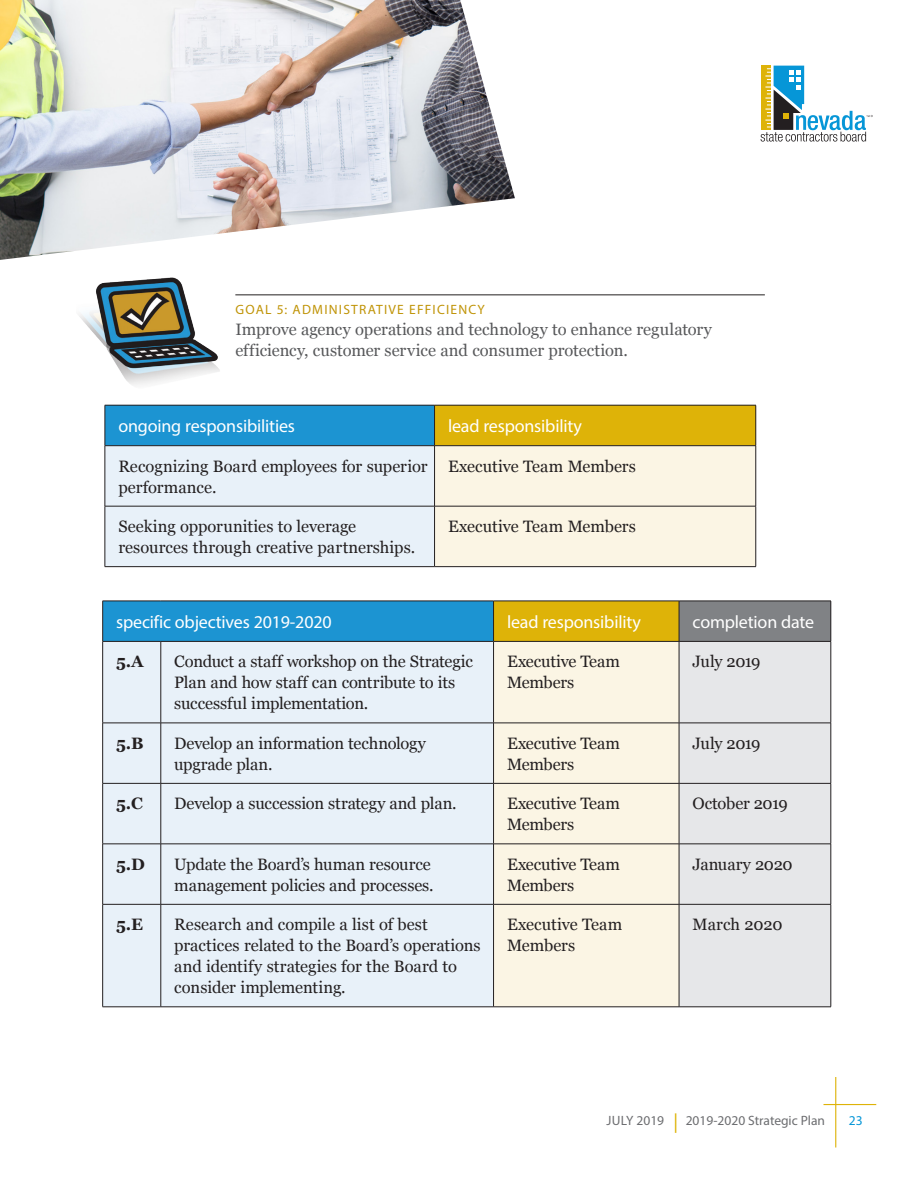
<style>
.page{position:relative;width:918px;height:1188px;background:#fff}
.page>*{position:absolute;margin:0;border:0;box-sizing:border-box;transform-origin:0 0}
.table_title{font:18px "Myriad Pro";letter-spacing:-.01em;color:#fff}
.body_text{font:16.5px/21px "Georgia";letter-spacing:-.005em;color:#231f20}
.body_text-2{font:16.5px/21px "Georgia";letter-spacing:-.005em;color:#57585a}
.body_text-3{font:16.5px "Georgia";letter-spacing:-.03em;color:#231f20}
.body_text-4{font:700 16.5px "Georgia";color:#231f20}
.t1{font:13.5px "Myriad Pro";color:#6c6d70}
.goal{font:13.5px "Myriad Pro";letter-spacing:.09em;color:#c09407}
.t2{font:13.5px "Myriad Pro";color:#0696d7}
.s1{font-size:19.5px;color:#deb308}
</style>
<div class="page">
<hr style="left:823px;top:1104px;width:53px;height:1px;background:#deb308">
<hr style="left:835px;top:1077px;width:1px;height:71px;background:#deb308">
<svg style="left:761px;top:66px;width:112px;height:76px"></svg>
<hr style="left:235px;top:294px;width:530px;height:1px;background:#231f20">
<img style="left:79px;top:277px;width:178px;height:129px">
<img style="left:0;top:0;width:515px;height:260px">
<div style="left:103px;top:601px;width:391px;height:40px;background:#1c94d2"></div>
<div style="left:494px;top:601px;width:185px;height:40px;background:#deb308"></div>
<div style="left:679px;top:601px;width:152px;height:40px;background:#808285"></div>
<div style="left:103px;top:642px;width:390px;height:365px;background:#e8f1f9"></div>
<div style="left:494px;top:642px;width:185px;height:365px;background:#fbf5e4"></div>
<div style="left:680px;top:642px;width:151px;height:365px;background:#e6e7e9"></div>
<hr style="left:102px;top:601px;width:59px;height:1px;background:#231f20">
<hr style="left:102px;top:601px;width:1px;height:40px;background:#231f20">
<hr style="left:161px;top:601px;width:333px;height:1px;background:#231f20">
<hr style="left:494px;top:601px;width:185px;height:1px;background:#231f20">
<hr style="left:493px;top:601px;width:1px;height:40px;background:#231f20">
<hr style="left:679px;top:601px;width:152px;height:1px;background:#231f20">
<hr style="left:679px;top:601px;width:1px;height:40px;background:#231f20">
<hr style="left:831px;top:601px;width:1px;height:40px;background:#231f20">
<hr style="left:102px;top:641px;width:59px;height:1px;background:#231f20">
<hr style="left:102px;top:642px;width:1px;height:81px;background:#231f20">
<hr style="left:161px;top:641px;width:333px;height:1px;background:#231f20">
<hr style="left:161px;top:642px;width:1px;height:81px;background:#231f20">
<hr style="left:494px;top:641px;width:185px;height:1px;background:#231f20">
<hr style="left:493px;top:642px;width:1px;height:81px;background:#231f20">
<hr style="left:679px;top:641px;width:152px;height:1px;background:#231f20">
<hr style="left:679px;top:642px;width:1px;height:81px;background:#231f20">
<hr style="left:831px;top:642px;width:1px;height:81px;background:#231f20">
<hr style="left:102px;top:723px;width:59px;height:1px;background:#231f20">
<hr style="left:102px;top:723px;width:1px;height:60px;background:#231f20">
<hr style="left:161px;top:723px;width:333px;height:1px;background:#231f20">
<hr style="left:161px;top:723px;width:1px;height:60px;background:#231f20">
<hr style="left:494px;top:723px;width:185px;height:1px;background:#231f20">
<hr style="left:493px;top:723px;width:1px;height:60px;background:#231f20">
<hr style="left:679px;top:723px;width:152px;height:1px;background:#231f20">
<hr style="left:679px;top:723px;width:1px;height:60px;background:#231f20">
<hr style="left:831px;top:723px;width:1px;height:60px;background:#231f20">
<hr style="left:102px;top:783px;width:59px;height:1px;background:#231f20">
<hr style="left:102px;top:784px;width:1px;height:60px;background:#231f20">
<hr style="left:161px;top:783px;width:333px;height:1px;background:#231f20">
<hr style="left:161px;top:784px;width:1px;height:60px;background:#231f20">
<hr style="left:494px;top:783px;width:185px;height:1px;background:#231f20">
<hr style="left:493px;top:784px;width:1px;height:60px;background:#231f20">
<hr style="left:679px;top:783px;width:152px;height:1px;background:#231f20">
<hr style="left:679px;top:784px;width:1px;height:60px;background:#231f20">
<hr style="left:831px;top:784px;width:1px;height:60px;background:#231f20">
<hr style="left:102px;top:844px;width:59px;height:1px;background:#231f20">
<hr style="left:102px;top:844px;width:1px;height:60px;background:#231f20">
<hr style="left:161px;top:844px;width:333px;height:1px;background:#231f20">
<hr style="left:161px;top:844px;width:1px;height:60px;background:#231f20">
<hr style="left:494px;top:844px;width:185px;height:1px;background:#231f20">
<hr style="left:493px;top:844px;width:1px;height:60px;background:#231f20">
<hr style="left:679px;top:844px;width:152px;height:1px;background:#231f20">
<hr style="left:679px;top:844px;width:1px;height:60px;background:#231f20">
<hr style="left:831px;top:844px;width:1px;height:60px;background:#231f20">
<hr style="left:102px;top:904px;width:59px;height:1px;background:#231f20">
<hr style="left:102px;top:905px;width:1px;height:102px;background:#231f20">
<hr style="left:161px;top:904px;width:333px;height:1px;background:#231f20">
<hr style="left:161px;top:905px;width:1px;height:102px;background:#231f20">
<hr style="left:494px;top:904px;width:185px;height:1px;background:#231f20">
<hr style="left:493px;top:905px;width:1px;height:102px;background:#231f20">
<hr style="left:679px;top:904px;width:152px;height:1px;background:#231f20">
<hr style="left:679px;top:905px;width:1px;height:102px;background:#231f20">
<hr style="left:831px;top:905px;width:1px;height:102px;background:#231f20">
<hr style="left:102px;top:1007px;width:59px;height:1px;background:#231f20">
<hr style="left:161px;top:1007px;width:333px;height:1px;background:#231f20">
<hr style="left:494px;top:1007px;width:185px;height:1px;background:#231f20">
<hr style="left:679px;top:1007px;width:152px;height:1px;background:#231f20">
<div style="left:105px;top:405px;width:330px;height:41px;background:#1c94d2"></div>
<div style="left:435px;top:405px;width:321px;height:41px;background:#deb308"></div>
<svg style="left:106px;top:446px;width:650px;height:120px;background:#f0f1ed"></svg>
<hr style="left:105px;top:405px;width:330px;height:1px;background:#231f20">
<hr style="left:105px;top:405px;width:1px;height:41px;background:#231f20">
<hr style="left:435px;top:405px;width:321px;height:1px;background:#231f20">
<hr style="left:434px;top:405px;width:1px;height:41px;background:#231f20">
<hr style="left:756px;top:405px;width:1px;height:41px;background:#231f20">
<hr style="left:105px;top:445px;width:330px;height:1px;background:#231f20">
<hr style="left:105px;top:446px;width:1px;height:60px;background:#231f20">
<hr style="left:435px;top:445px;width:321px;height:1px;background:#231f20">
<hr style="left:434px;top:446px;width:1px;height:60px;background:#231f20">
<hr style="left:756px;top:446px;width:1px;height:60px;background:#231f20">
<hr style="left:105px;top:506px;width:330px;height:1px;background:#231f20">
<hr style="left:105px;top:506px;width:1px;height:60px;background:#231f20">
<hr style="left:435px;top:506px;width:321px;height:1px;background:#231f20">
<hr style="left:434px;top:506px;width:1px;height:60px;background:#231f20">
<hr style="left:756px;top:506px;width:1px;height:60px;background:#231f20">
<hr style="left:105px;top:566px;width:330px;height:1px;background:#231f20">
<hr style="left:435px;top:566px;width:321px;height:1px;background:#231f20">
<p class="goal" style="left:235px;top:301px;width:251px">GOAL 5: ADMINISTRATIVE EFFICIENCY</p>
<p class="body_text-2" style="left:235px;top:319px;width:478px">Improve agency operations and technology to enhance regulatory efficiency, customer service and consumer protection.</p>
<p class="table_title" style="left:118px;top:415px;width:178px">ongoing responsibilities</p>
<p class="table_title" style="left:448px;top:415px;width:135px">lead responsibility</p>
<p class="body_text" style="left:118px;top:456px;width:311px">Recognizing Board employees for superior performance.</p>
<p class="body_text" style="left:448px;top:456px;width:189px">Executive Team Members</p>
<p class="body_text" style="left:118px;top:516px;width:298px">Seeking opporunities to leverage resources through creative partnerships.</p>
<p class="body_text" style="left:448px;top:516px;width:189px">Executive Team Members</p>
<p class="table_title" style="left:116px;top:611px;width:217px">specific objectives 2019-2020</p>
<p class="table_title" style="left:507px;top:611px;width:135px">lead responsibility</p>
<p class="table_title" style="left:693px;top:611px;width:123px">completion date</p>
<p class="body_text-4" style="left:116px;top:651px;width:29px">5.A</p>
<p class="body_text" style="left:174px;top:652px;width:300px">Conduct a staff workshop on the Strategic<br>Plan and how staff can contribute to its successful implementation.</p>
<p class="body_text" style="left:507px;top:652px;width:115px">Executive Team<br>Members</p>
<p class="body_text-3" style="left:693px;top:652px;width:70px">July 2019</p>
<p class="body_text-4" style="left:116px;top:733px;width:29px">5.B</p>
<p class="body_text" style="left:174px;top:733px;width:253px">Develop an information technology upgrade plan.</p>
<p class="body_text" style="left:507px;top:733px;width:115px">Executive Team<br>Members</p>
<p class="body_text-3" style="left:693px;top:733px;width:70px">July 2019</p>
<p class="body_text-4" style="left:116px;top:793px;width:28px">5.C</p>
<p class="body_text" style="left:174px;top:794px;width:284px">Develop a succession strategy and plan.</p>
<p class="body_text" style="left:507px;top:794px;width:115px">Executive Team<br>Members</p>
<p class="body_text" style="left:693px;top:794px;width:97px">October 2019</p>
<p class="body_text-4" style="left:116px;top:854px;width:30px">5.D</p>
<p class="body_text" style="left:174px;top:854px;width:261px">Update the Board’s human resource management policies and processes.</p>
<p class="body_text" style="left:507px;top:854px;width:115px">Executive Team<br>Members</p>
<p class="body_text" style="left:693px;top:854px;width:102px">January 2020</p>
<p class="body_text-4" style="left:116px;top:914px;width:28px">5.E</p>
<p class="body_text" style="left:174px;top:914px;width:308px">Research and compile a list of best practices related to the Board’s operations and identify strategies for the Board to consider implementing.</p>
<p class="body_text" style="left:507px;top:914px;width:117px">Executive Team<br>Members</p>
<p class="body_text" style="left:693px;top:914px;width:91px">March 2020</p>
<p class="t1" style="left:606px;top:1112px;width:220px">JULY 2019 <span class="s1">|</span> 2019-2020 Strategic Plan</p>
<p class="t2" style="left:849px;top:1112px;width:15px">23</p>
</div>
